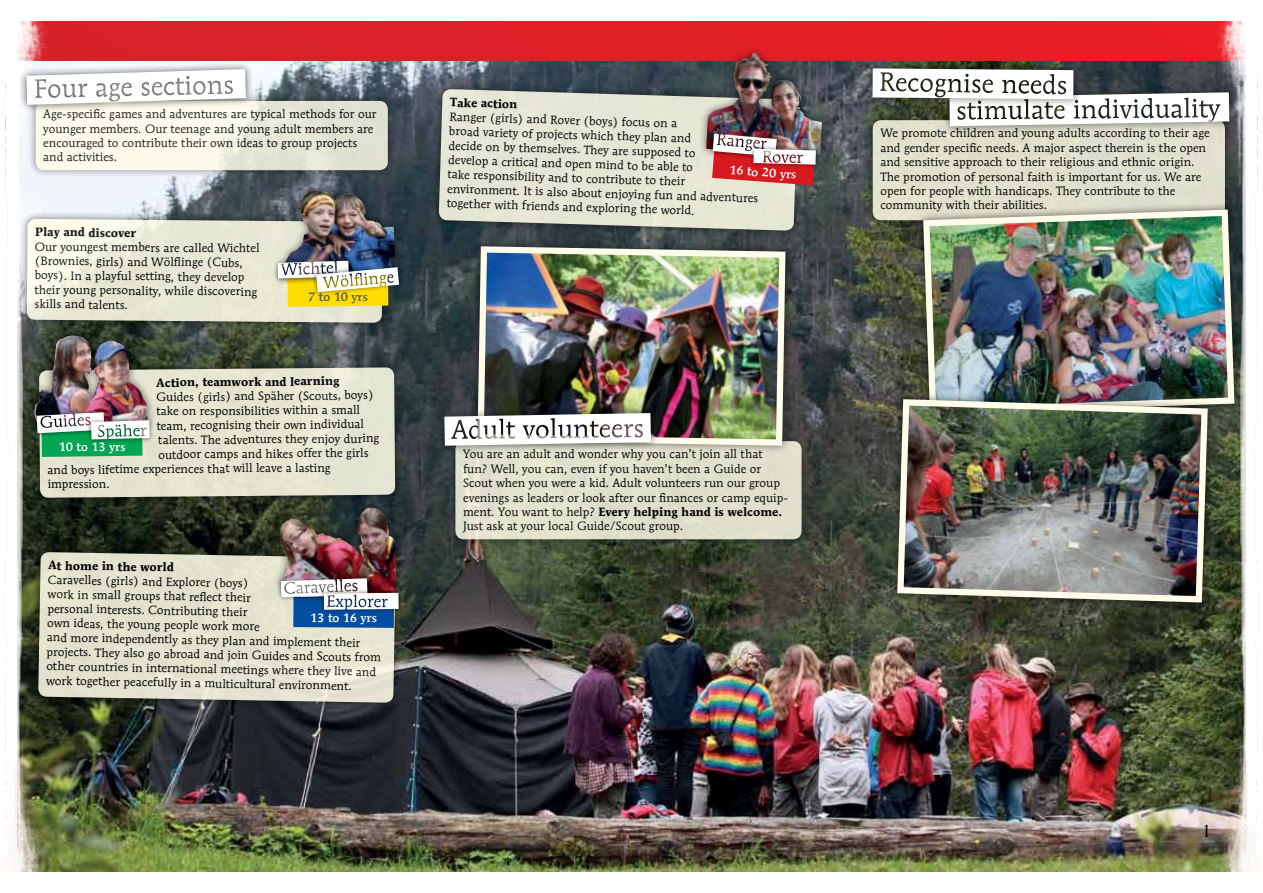
<style>
.page{position:relative;width:1263px;height:893px;background:#fff}
.page>*{position:absolute;margin:0;border:0;box-sizing:border-box;transform-origin:0 0}
.t1{font:18px "Times";color:#000}
.t2{font:12px/14.4px "Mendoza Roman";color:#000}
.t3{font:700 12px "Mendoza Roman";letter-spacing:-.01em;color:#000}
.t4{font:500 12px "Mendoza Roman";letter-spacing:-.01em;color:#fff}
.t5{font:500 12px "Mendoza Roman";color:#58595b}
.s1{font-weight:700}
</style>
<div class="page">
<div style="left:17px;top:21px;width:1229px;height:851px;background:#de2027"></div>
<img style="left:89px;top:61px;width:1092px;height:811px">
<img style="left:1181px;top:21px;width:78px;height:851px">
<img style="left:3px;top:21px;width:86px;height:851px">
<div style="left:27px;top:93px;width:369px;height:86px;background:#000;opacity:.55"></div>
<div style="left:36px;top:101px;width:352px;height:69px;background:linear-gradient(to right,#fffff3,#dfdfd0);border-radius:9px"></div>
<div style="left:447px;top:433px;width:363px;height:114px;background:#000;opacity:.55"></div>
<div style="left:455px;top:441px;width:346px;height:98px;background:#e1e0ce;border-radius:9px"></div>
<div style="left:864px;top:112px;width:369px;height:117px;background:#000;opacity:.55"></div>
<div style="left:873px;top:120px;width:352px;height:100px;background:#e0e0cd;border-radius:9px"></div>
<div style="left:31px;top:544px;width:373px;height:167px;background:#000;opacity:.55"></div>
<svg style="left:38px;top:552px;width:358px;height:151px;background:#dbdac8"></svg>
<div style="left:18px;top:211px;width:373px;height:120px;background:#000;opacity:.55"></div>
<div style="left:431px;top:81px;width:374px;height:158px;background:#000;opacity:.55"></div>
<svg style="left:439px;top:89px;width:359px;height:142px;background:#d7d8c9"></svg>
<div style="left:31px;top:359px;width:372px;height:147px;background:#000;opacity:.55"></div>
<div style="left:39px;top:367px;width:356px;height:131px;background:#e5e5d2"></div>
<div style="left:271px;top:182px;width:132px;height:104px;background:#000;opacity:.55"></div>
<img style="left:279px;top:190px;width:116px;height:29px">
<div style="left:312px;top:263px;width:91px;height:34px;background:#1f3039"></div>
<img style="left:27px;top:219px;width:372px;height:104px">
<div style="left:271px;top:500px;width:133px;height:105px;background:#000;opacity:.55"></div>
<img style="left:279px;top:507px;width:117px;height:71px">
<div style="left:276px;top:574px;width:96px;height:28px;background:#000;opacity:.55"></div>
<div style="left:319px;top:588px;width:84px;height:27px;background:#000;opacity:.55"></div>
<img style="left:281px;top:578px;width:118px;height:50px">
<div style="left:27px;top:328px;width:129px;height:108px;background:#000;opacity:.55"></div>
<img style="left:34px;top:336px;width:114px;height:76px">
<div style="left:32px;top:407px;width:77px;height:31px;background:#000;opacity:.55"></div>
<div style="left:86px;top:416px;width:68px;height:28px;background:#000;opacity:.55"></div>
<img style="left:37px;top:412px;width:113px;height:45px">
<div style="left:698px;top:45px;width:132px;height:118px;background:#000;opacity:.55"></div>
<img style="left:706px;top:52px;width:116px;height:103px">
<div style="left:708px;top:129px;width:73px;height:32px;background:#000;opacity:.55"></div>
<div style="left:749px;top:144px;width:71px;height:25px;background:#000;opacity:.55"></div>
<img style="left:712px;top:134px;width:104px;height:51px">
<div style="left:915px;top:202px;width:327px;height:220px;background:#000;opacity:.55"></div>
<img style="left:920px;top:206px;width:318px;height:211px">
<div style="left:889px;top:391px;width:327px;height:219px;background:#000;opacity:.55"></div>
<img style="left:894px;top:396px;width:317px;height:210px">
<div style="left:470px;top:239px;width:323px;height:215px;background:#000;opacity:.55"></div>
<img style="left:474px;top:243px;width:315px;height:206px">
<div style="left:436px;top:405px;width:223px;height:49px;background:#000;opacity:.55"></div>
<svg style="left:444px;top:413px;width:207px;height:33px;background:#d1d0cf"></svg>
<div style="left:941px;top:84px;width:296px;height:50px;background:#000;opacity:.55"></div>
<div style="left:864px;top:60px;width:217px;height:47px;background:#000;opacity:.55"></div>
<svg style="left:872px;top:68px;width:357px;height:58px;background:#a7aaa7"></svg>
<div style="left:19px;top:61px;width:235px;height:52px;background:#000;opacity:.65"></div>
<svg style="left:26px;top:69px;width:220px;height:36px;background:#e4e4e4"></svg>
<p class="t2" style="left:43px;top:107px;width:335px">Age-specific games and adventures are typical methods for our younger members. Our teenage and young adult members are encouraged to contribute their own ideas to group projects and activities.</p>
<p class="t3" style="left:35px;top:225px;width:103px">Play and discover</p>
<p class="t2" style="left:34px;top:240px;width:227px">Our youngest members are called Wichtel (Brownies, girls) and Wölflinge (Cubs, boys). In a playful setting, they develop their young personality, while discovering skills and talents.</p>
<p class="t5" style="left:308px;top:290px;width:61px;rotate:-1deg">7 to 10 yrs</p>
<p class="t3" style="left:156px;top:374px;width:185px">Action, teamwork and learning</p>
<p class="t2" style="left:156px;top:389px;width:219px">Guides (girls) and Späher (Scouts, boys)</p>
<p class="t2" style="left:157px;top:403px;width:205px">take on responsibilities within a small</p>
<p class="t2" style="left:157px;top:417px;width:209px">team, recognising their own individual</p>
<p class="t2" style="left:158px;top:432px;width:223px">talents. The adventures they enjoy during</p>
<p class="t2" style="left:158px;top:446px;width:212px">outdoor camps and hikes offer the girls</p>
<p class="t2" style="left:48px;top:461px;width:285px">and boys lifetime experiences that will leave a lasting</p>
<p class="t2" style="left:48px;top:477px;width:64px">impression.</p>
<p class="t4" style="left:59px;top:440px;width:68px;rotate:-1deg">10 to 13 yrs</p>
<p class="t3" style="left:48px;top:558px;width:127px;rotate:1deg">At home in the world</p>
<p class="t2" style="left:48px;top:572px;width:336px;rotate:1deg">Caravelles (girls) and Explorer (boys)<br>work in small groups that refl ect their<br>personal interests. Contributing their<br>own ideas, the young people work more<br>and more independently as they plan and implement their projects. They also go abroad and join Guides and Scouts from other countries in international meetings where they live and work together peacefully in a multicultural environment.</p>
<p class="t4" style="left:310px;top:611px;width:68px">13 to 16 yrs</p>
<p class="t3" style="left:450px;top:94px;width:69px;rotate:2deg">Take action</p>
<p class="t2" style="left:450px;top:109px;width:313px;rotate:2deg">Ranger (girls) and Rover (boys) focus on a<br>broad variety of projects which they plan and<br>decide on by themselves. They are supposed to<br>develop a critical and open mind to be able to<br>take responsibility and to contribute to their environment. It is also about enjoying fun and adventures together with friends and exploring the world.</p>
<p class="t4" style="left:730px;top:162px;width:68px;rotate:4deg">16 to 20 yrs</p>
<p class="t2" style="left:463px;top:447px;width:326px">You are an adult and wonder why you can’t join all that fun? Well, you can, even if you haven’t been a Guide or Scout when you were a kid. Adult volunteers run our group evenings as leaders or look after our finances or camp equip&shy;ment. You want to help? <span class="s1">Every helping hand is welcome.<br></span>Just ask at your local Guide/Scout group.</p>
<p class="t2" style="left:880px;top:126px;width:331px">We promote children and young adults according to their age and gender specific needs. A major aspect therein is the open and sensitive approach to their religious and ethnic origin.<br>The promotion of personal faith is important for us. We are open for people with handicaps. They contribute to the community with their abilities.</p>
<h1 class="t1" style="left:1202px;top:814px;width:10px">1</h1>
</div>
